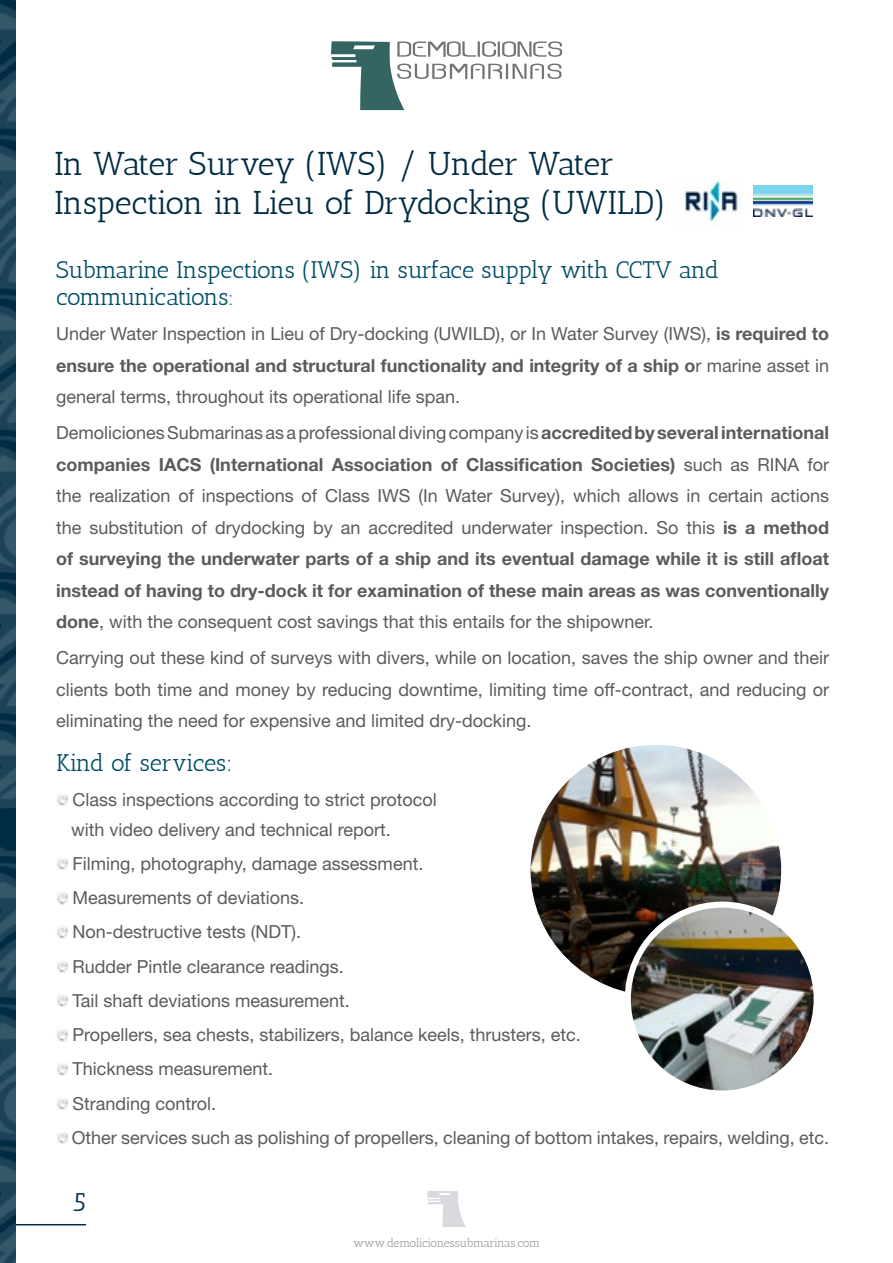
<style>
.page{position:relative;width:893px;height:1263px;background:#fff}
.page>*{position:absolute;margin:0;border:0;box-sizing:border-box;transform-origin:0 0}
.t1{font:33px/39.6px "Antic Slab";letter-spacing:-.03em;color:#002c43}
.t2{font:27px "Antic Slab";color:#002c43}
.t3{font:24px/27px "Antic Slab";letter-spacing:-.04em;color:#004d65}
.t4{font:18px/31.5px "Helvetica Neue LT Std";color:#5b5b5f;text-align:justify}
.t5{font:12px "Antic Slab";letter-spacing:-.04em;color:#9c9ba0}
.s1{font-size:21px}
.s2{font-weight:700}
</style>
<div class="page">
<hr style="left:0;top:1224px;width:86px;height:1px;background:#002c43">
<svg style="left:427px;top:1191px;width:39px;height:36px"></svg>
<svg style="left:331px;top:41px;width:231px;height:69px"></svg>
<img style="left:0;top:0;width:16px;height:1263px">
<svg style="left:57px;top:794px;width:11px;height:11px"></svg>
<svg style="left:57px;top:858px;width:11px;height:12px"></svg>
<svg style="left:57px;top:892px;width:11px;height:12px"></svg>
<svg style="left:57px;top:926px;width:11px;height:12px"></svg>
<svg style="left:57px;top:961px;width:11px;height:11px"></svg>
<svg style="left:57px;top:995px;width:11px;height:12px"></svg>
<svg style="left:57px;top:1029px;width:11px;height:12px"></svg>
<svg style="left:57px;top:1063px;width:11px;height:12px"></svg>
<svg style="left:57px;top:1098px;width:11px;height:11px"></svg>
<svg style="left:57px;top:1132px;width:11px;height:12px"></svg>
<img style="left:530px;top:744px;width:252px;height:252px;border-radius:126px">
<img style="left:628px;top:905px;width:189px;height:188px;border-radius:94px">
<div style="left:625px;top:901px;width:195px;height:195px;border:6px solid #fff;border-radius:50%"></div>
<img style="left:684px;top:180px;width:56px;height:42px">
<img style="left:753px;top:185px;width:60px;height:32px">
<h1 class="t1" style="left:54px;top:143px;width:614px">In Water Survey (IWS) / Under Water<br>Inspection in Lieu of Drydocking (UWILD)</h1>
<h3 class="t3" style="left:56px;top:256px;width:664px">Submarine Inspections (IWS) in surface supply with CCTV and communications<span class="s1">:</span></h3>
<p class="t4" style="left:56px;top:318px;width:775px">Under Water Inspection in Lieu of Dry-docking (UWILD), or In Water Survey (IWS), <span class="s2">is required to ensure the operational and structural functionality and integrity of a ship o</span>r marine asset in general terms, throughout its operational life span.</p>
<p class="t4" style="left:56px;top:417px;width:775px">Demoliciones Submarinas as a professional diving company is <span class="s2">accredited by several international companies IACS (International Association of Classification Societies)</span> such as RINA for the realization of inspections of Class IWS (In Water Survey), which allows in certain actions the substitution of drydocking by an accredited underwater inspection. So this <span class="s2">is a method of surveying the underwater parts of a ship and its eventual damage while it is still afloat instead of having to dry-dock it for examination of these main areas as was conventionally done</span>, with the consequent cost savings that this entails for the shipowner.</p>
<p class="t4" style="left:56px;top:642px;width:775px">Carrying out these kind of surveys with divers, while on location, saves the ship owner and their clients both time and money by reducing downtime, limiting time off-contract, and reducing or eliminating the need for expensive and limited dry-docking.</p>
<h3 class="t3" style="left:56px;top:749px;width:178px">Kind of services:</h3>
<p class="t4" style="left:71px;top:784px;width:367px;line-height:30px">Class inspections according to strict protocol with video delivery and technical report.</p>
<p class="t4" style="left:72px;top:846px;width:759px;line-height:34.2px;text-align:left">Filming, photography, damage assessment.<br>Measurements of deviations.<br>Non-destructive tests (NDT).<br>Rudder Pintle clearance readings.<br>Tail shaft deviations measurement.<br>Propellers, sea chests, stabilizers, balance keels, thrusters, etc.<br>Thickness measurement.<br>Stranding control.<br>Other services such as polishing of propellers, cleaning of bottom intakes, repairs, welding, etc.</p>
<h2 class="t2" style="left:73px;top:1185px;width:14px">5</h2>
<p class="t5" style="left:353px;top:1236px;width:188px">www.demolicionessubmarinas.com</p>
</div>
